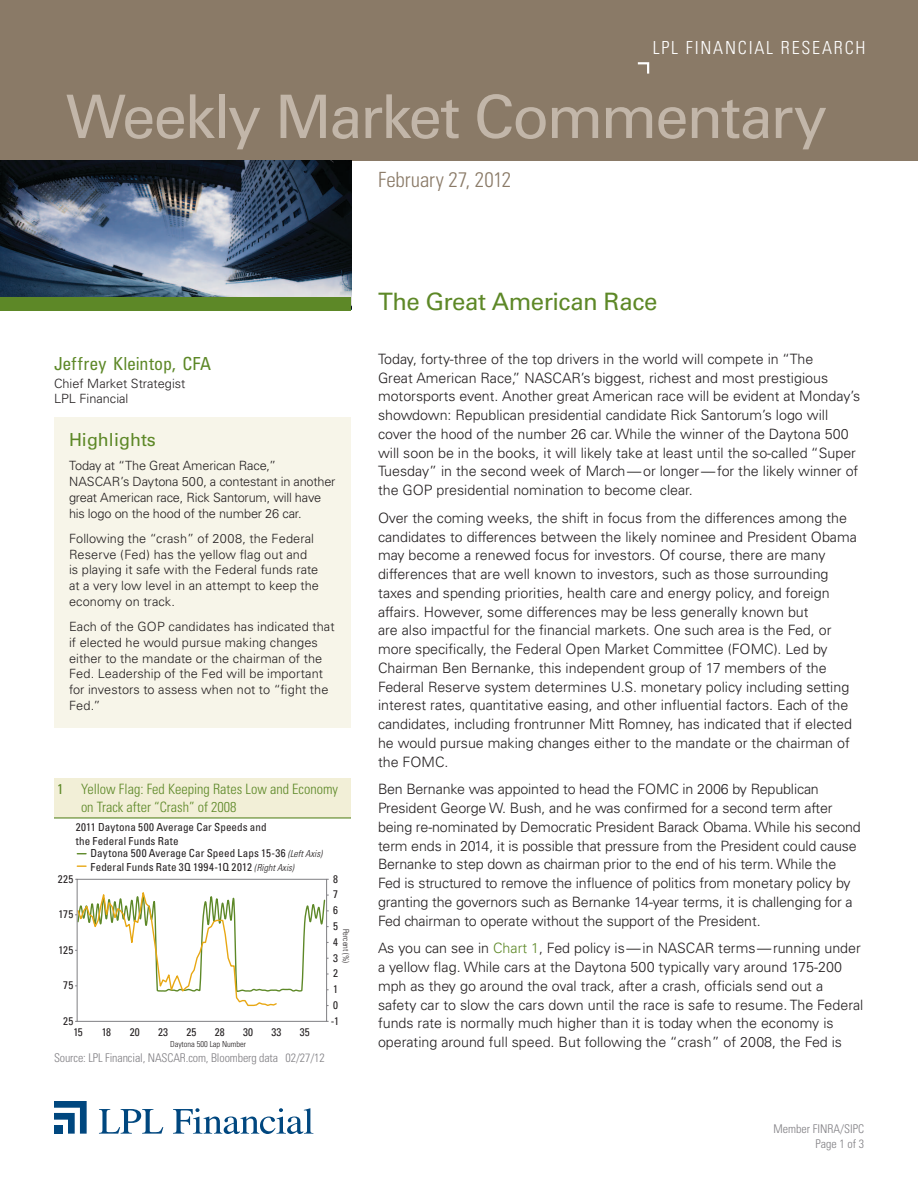
<style>
.page{position:relative;width:918px;height:1188px;background:#fff}
.page>*{position:absolute;margin:0;border:0;box-sizing:border-box;transform-origin:0 0}
.t1{font:60px "Univers";letter-spacing:-.035em;color:#c2b6a9}
.t2{font:24px "Univers";letter-spacing:-.02em;color:#5d8827}
.t3{font:300 condensed 21px "Univers";letter-spacing:-.005em;color:#8a7a67}
.t4{font:300 condensed 18px "Univers";letter-spacing:.1em;color:#fff}
.t5{font:condensed 18px "Univers";letter-spacing:-.005em;color:#5d8827}
.subhead_1{font:18px "Univers";color:#5d8827}
.body_copy{font:300 14.25px/18.8px "Univers";color:#231f20}
.Chart_Title{font:300 condensed 14.25px/18px "Univers";color:#5d8827}
.Highlights_sidebar{font:300 12.75px/15.8px "Univers";letter-spacing:.005em;color:#231f20}
.Highlights_sidebar-2{font:300 12.75px/15.8px "Univers";letter-spacing:-.015em;color:#231f20}
.Disclosure{font:300 condensed 12px "Univers";letter-spacing:-.01em;color:#807f83}
.t6{font:condensed 11.1px/15.8px "Univers";letter-spacing:.01em;color:#231f20}
.t7{font:300 condensed 8.25px "Univers";color:#231f20}
.s1{font-weight:400}
.s2{font-weight:300;font-style:italic;font-size:9.75px}
.s3{color:#5d8827}
</style>
<div class="page">
<svg style="left:99px;top:1109px;width:64px;height:25px"></svg>
<svg style="left:173px;top:1108px;width:140px;height:26px"></svg>
<svg style="left:54px;top:1101px;width:33px;height:33px"></svg>
<div style="left:54px;top:1125px;width:9px;height:9px;background:#00477f"></div>
<div style="left:0;top:0;width:918px;height:160px;background:#8a7a67"></div>
<img style="left:0;top:161px;width:351px;height:136px">
<div style="left:0;top:297px;width:351px;height:13px;background:#5d8827"></div>
<svg style="left:637px;top:62px;width:13px;height:12px"></svg>
<div style="left:54px;top:417px;width:297px;height:311px;background:#f7f5e9"></div>
<svg style="left:75px;top:886px;width:254px;height:136px"></svg>
<svg style="left:77px;top:865px;width:9px;height:2px"></svg>
<div style="left:77px;top:879px;width:250px;height:143px;border:1px solid #807f83"></div>
<div style="left:54px;top:778px;width:297px;height:40px;background:#f2efd7"></div>
<hr style="left:54px;top:817px;width:297px;height:2px;background:#5d8827">
<p class="t4" style="left:653px;top:37px;width:214px">LPL FINANCIAL RESEARCH</p>
<h1 class="t1" style="left:66px;top:81px;width:763px">Weekly Market Commentary</h1>
<p class="t3" style="left:378px;top:167px;width:135px">February 27, 2012</p>
<p class="t5" style="left:54px;top:352px;width:159px">Jeffrey Kleintop, CFA</p>
<p class="Highlights_sidebar" style="left:54px;top:376px;width:133px;line-height:15px">Chief Market Strategist<br>LPL Financial</p>
<p class="subhead_1" style="left:69px;top:429px;width:88px">Highlights</p>
<p class="Highlights_sidebar-2" style="left:69px;top:458px;width:268px">Today at “The Great American Race,” NASCAR’s Daytona 500, a contestant in another great American race, Rick Santorum, will have his logo on the hood of the number 26 car.</p>
<p class="Highlights_sidebar" style="left:69px;top:530px;width:251px">Following the “crash” of 2008, the Federal Reserve (Fed) has the yellow flag out and is playing it safe with the Federal funds rate at a very low level in an attempt to keep the economy on track.</p>
<p class="Highlights_sidebar" style="left:69px;top:619px;width:267px">Each of the GOP candidates has indicated that if elected he would pursue making changes either to the mandate or the chairman of the Fed. Leadership of the Fed will be important for investors to assess when not to “fight the Fed.”</p>
<p class="Chart_Title" style="left:81px;top:780px;width:259px;text-indent:-24px"><span class="s1">1</span> Yellow Flag: Fed Keeping Rates Low and Economy on Track after “Crash” of 2008</p>
<p class="t6" style="left:76px;top:820px;width:192px;line-height:13.8px">2011 Daytona 500 Average Car Speeds and the Federal Funds Rate</p>
<p class="t6" style="left:58px;top:871px;width:17px">225</p>
<p class="t6" style="left:59px;top:906px;width:16px">175</p>
<p class="t6" style="left:58px;top:942px;width:16px">125</p>
<p class="t6" style="left:63px;top:977px;width:12px">75</p>
<p class="t6" style="left:63px;top:1013px;width:12px">25</p>
<p class="t6" style="left:91px;top:846px;width:233px;line-height:13.8px">Daytona 500 Average Car Speed Laps 15-36 <span class="s2">(Left Axis)<br></span>Federal Funds Rate 3Q 1994-1Q 2012 <span class="s2">(Right Axis)</span></p>
<p class="t6" style="left:74px;top:1025px;width:11px">15</p>
<p class="t6" style="left:102px;top:1025px;width:11px">18</p>
<p class="t6" style="left:130px;top:1025px;width:11px">20</p>
<p class="t6" style="left:158px;top:1025px;width:12px">23</p>
<p class="t6" style="left:187px;top:1025px;width:11px">25</p>
<p class="t6" style="left:215px;top:1025px;width:11px">28</p>
<p class="t6" style="left:243px;top:1025px;width:11px">30</p>
<p class="t6" style="left:272px;top:1025px;width:12px">33</p>
<p class="t6" style="left:300px;top:1025px;width:11px">35</p>
<p class="t7" style="left:170px;top:1039px;width:78px">Daytona 500 Lap Number</p>
<p class="t6" style="left:331px;top:871px;width:10px;text-align:justify">8<br>7<br>6<br>5<br>4<br>3<br>2<br>1<br>0 -1</p>
<p class="t7" style="left:351px;top:929px;width:36px;rotate:90deg">Percent (%)</p>
<p class="Disclosure" style="left:54px;top:1050px;width:272px">Source: LPL Financial, NASCAR.com, Bloomberg data 02/27/12</p>
<p class="t2" style="left:378px;top:288px;width:281px">The Great American Race</p>
<p class="body_copy" style="left:378px;top:349px;width:484px">Today, forty-three of the top drivers in the world will compete in “The<br>Great American Race,” NASCAR’s biggest, richest and most prestigious motorsports event. Another great American race will be evident at Monday’s showdown: Republican presidential candidate Rick Santorum’s logo will cover the hood of the number 26 car. While the winner of the Daytona 500 will soon be in the books, it will likely take at least until the so-called “Super Tuesday” in the second week of March—or longer—for the likely winner of the GOP presidential nomination to become clear.</p>
<p class="body_copy" style="left:378px;top:508px;width:480px">Over the coming weeks, the shift in focus from the differences among the candidates to differences between the likely nominee and President Obama may become a renewed focus for investors. Of course, there are many differences that are well known to investors, such as those surrounding taxes and spending priorities, health care and energy policy, and foreign affairs. However, some differences may be less generally known but<br>are also impactful for the financial markets. One such area is the Fed, or more specifically, the Federal Open Market Committee (FOMC). Led by Chairman Ben Bernanke, this independent group of 17 members of the Federal Reserve system determines U.S. monetary policy including setting interest rates, quantitative easing, and other influential factors. Each of the candidates, including frontrunner Mitt Romney, has indicated that if elected he would pursue making changes either to the mandate or the chairman of the FOMC.</p>
<p class="body_copy" style="left:378px;top:780px;width:484px">Ben Bernanke was appointed to head the FOMC in 2006 by Republican President George W. Bush, and he was confirmed for a second term after being re-nominated by Democratic President Barack Obama. While his second term ends in 2014, it is possible that pressure from the President could cause Bernanke to step down as chairman prior to the end of his term. While the Fed is structured to remove the influence of politics from monetary policy by granting the governors such as Bernanke 14-year terms, it is challenging for a Fed chairman to operate without the support of the President.</p>
<p class="body_copy" style="left:378px;top:939px;width:487px">As you can see in <span class="s3">Chart 1</span>, Fed policy is—in NASCAR terms—running under a yellow flag. While cars at the Daytona 500 typically vary around 175-200 mph as they go around the oval track, after a crash, officials send out a safety car to slow the cars down until the race is safe to resume. The Federal funds rate is normally much higher than it is today when the economy is operating around full speed. But following the “crash” of 2008, the Fed is</p>
<p class="Disclosure" style="left:773px;top:1122px;width:92px">Member FINRA/SIPC</p>
<p class="Disclosure" style="left:815px;top:1136px;width:50px">Page 1 of 3</p>
</div>
